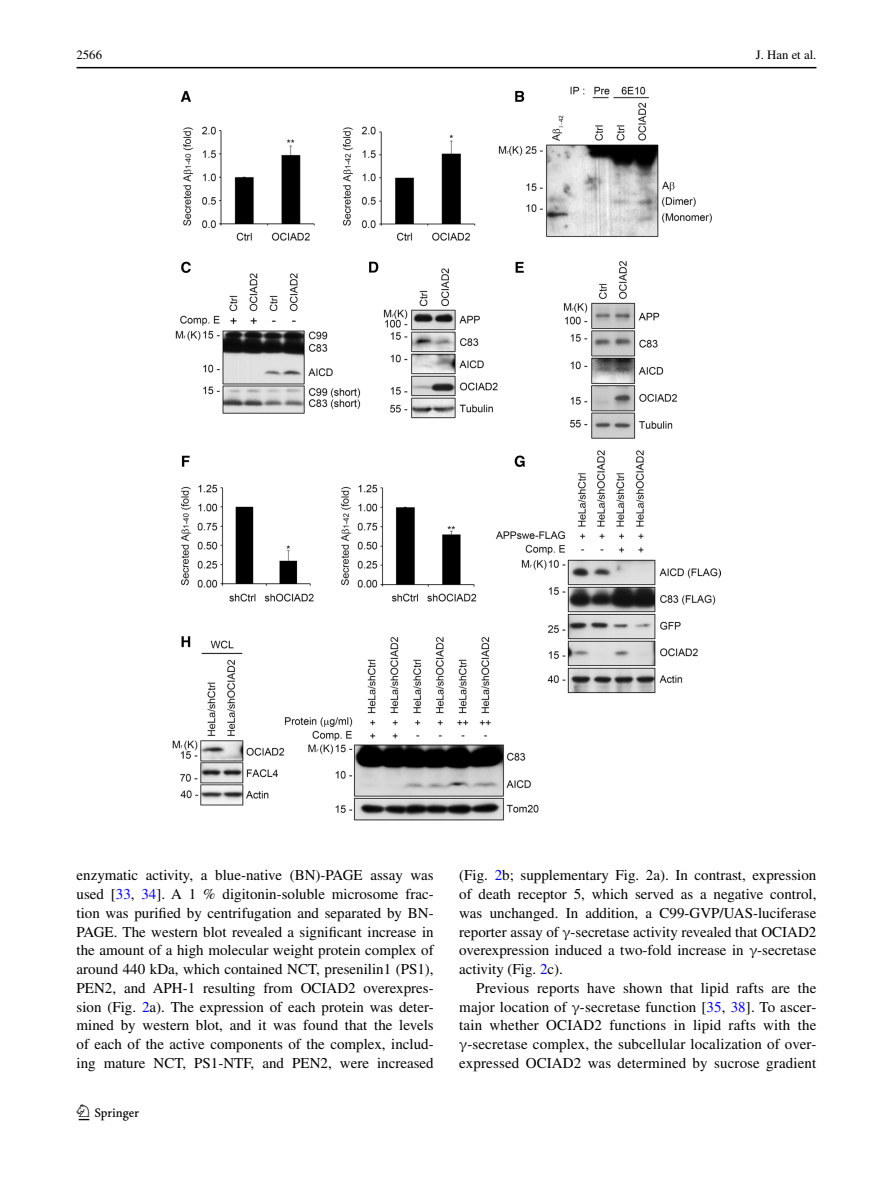
<style>
.page{position:relative;width:893px;height:1187px;background:#fff}
.page>*{position:absolute;margin:0;border:0;box-sizing:border-box;transform-origin:0 0}
.t1{font:22.5px "Springnew";color:#000}
.t2{font:15px/18.8px "Times";color:#000;text-align:justify}
.t3{font:12.75px "Times";color:#000}
.s1{color:#00f}
.s2{font-family:"MTGU"}
</style>
<div class="page">
<hr style="left:77px;top:67px;width:739px;height:1px;background:#000">
<img style="left:172px;top:87px;width:549px;height:733px">
<p class="t3" style="left:77px;top:48px;width:27px">2566</p>
<p class="t3" style="left:756px;top:48px;width:62px">J. Han et al.</p>
<p class="t2" style="left:77px;top:865px;width:359px">enzymatic activity, a blue-native (BN)-PAGE assay was used [<span class="s1">33</span>, <span class="s1">34</span>]. A 1 % digitonin-soluble microsome frac&shy;tion was purified by centrifugation and separated by BN-PAGE. The western blot revealed a significant increase in the amount of a high molecular weight protein complex of around 440 kDa, which contained NCT, presenilin1 (PS1), PEN2, and APH-1 resulting from OCIAD2 overexpres&shy;sion (Fig. <span class="s1">2</span>a). The expression of each protein was deter&shy;mined by western blot, and it was found that the levels of each of the active components of the complex, includ&shy;ing mature NCT, PS1-NTF, and PEN2, were increased</p>
<p class="t2" style="left:459px;top:865px;width:359px">(Fig. <span class="s1">2</span>b; supplementary Fig. 2a). In contrast, expression of death receptor 5, which served as a negative control, was unchanged. In addition, a C99-GVP/UAS-luciferase reporter assay of <span class="s2">γ</span>-secretase activity revealed that OCIAD2 overexpression induced a two-fold increase in <span class="s2">γ</span>-secretase activity (Fig. <span class="s1">2</span>c).</p>
<p class="t2" style="left:459px;top:978px;width:359px;text-indent:17px">Previous reports have shown that lipid rafts are the major location of <span class="s2">γ</span>-secretase function [<span class="s1">35</span>, <span class="s1">38</span>]. To ascer&shy;tain whether OCIAD2 functions in lipid rafts with the <span class="s2">γ</span>-secretase complex, the subcellular localization of over&shy;expressed OCIAD2 was determined by sucrose gradient</p>
<h1 class="t1" style="left:79px;top:1104px;width:62px">1 3</h1>
</div>
